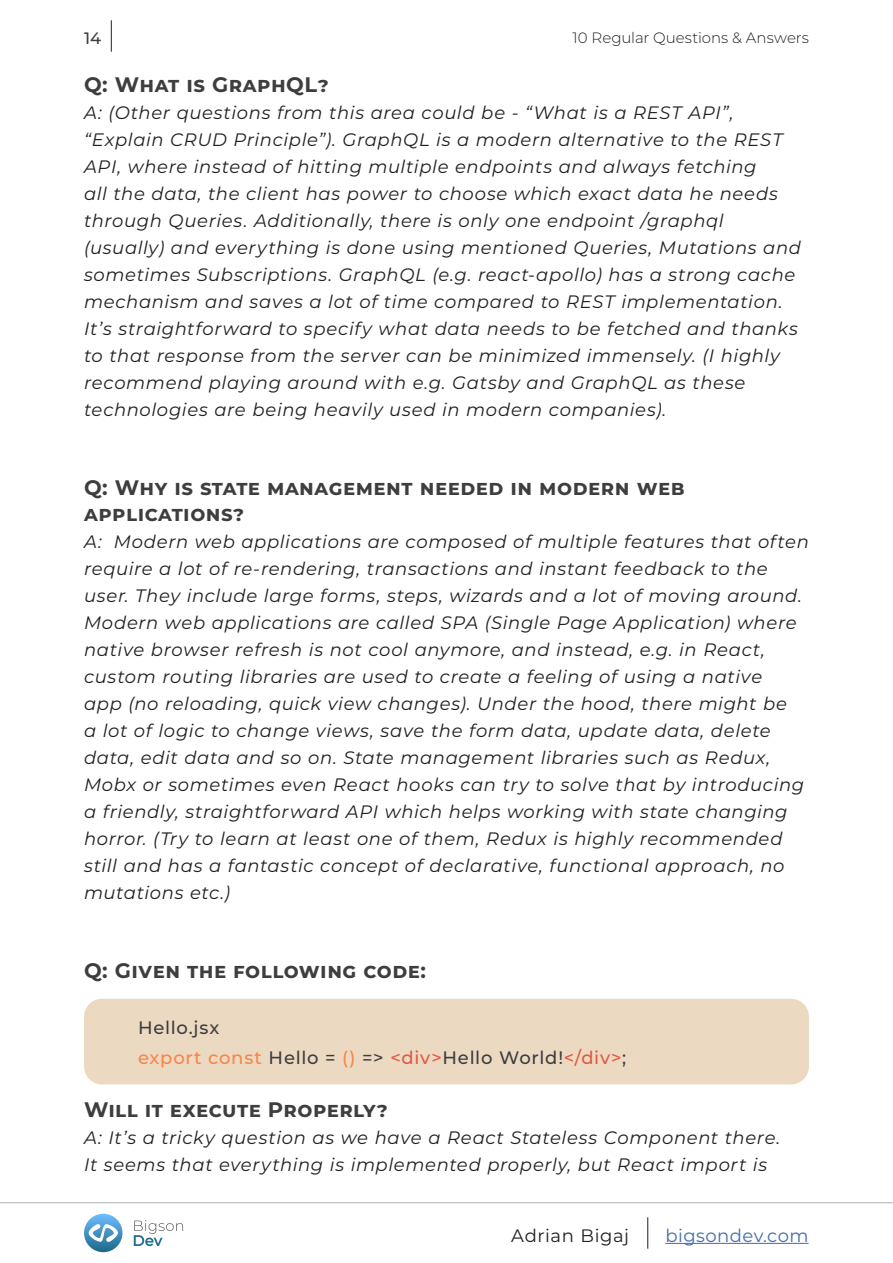
<style>
.page{position:relative;width:893px;height:1263px;background:#fff}
.page>*{position:absolute;margin:0;border:0;box-sizing:border-box;transform-origin:0 0}
.pytanie_spis{font:700 21px/26.2px "Montserrat";letter-spacing:.025em;color:#3e3e3f}
.tytuł_pytania{font:700 21px "Montserrat";letter-spacing:.02em;color:#3e3e3f}
.bez_dzielenia{font:italic 18px/27px "Montserrat";letter-spacing:.035em;color:#231f20}
.tytuł_pytania-2{font:italic 18px/27px "Montserrat";letter-spacing:.035em;color:#231f20}
.bez_dzielenia-2{font:500 18px "Montserrat";letter-spacing:.04em;color:#3e3e3f}
.t1{font:18px "Montserrat";letter-spacing:.025em;color:#436da8}
.t2{font:18px "Montserrat";letter-spacing:.035em;color:#231f20}
.t3{font:500 16.5px "Montserrat";color:#3e3e3f}
.t4{font:300 15px "Montserrat";letter-spacing:-.005em;color:#231f20}
.s1{color:#f5874b}
.s2{color:#df5a43}
</style>
<div class="page">
<div style="left:84px;top:1214px;width:38px;height:38px;background:linear-gradient(to bottom,#6ebdff,#216c8b);border-radius:19px"></div>
<svg style="left:89px;top:1224px;width:29px;height:18px"></svg>
<svg style="left:134px;top:1220px;width:49px;height:26px"></svg>
<hr style="left:665px;top:1243px;width:143px;height:1px;background:#436da8">
<hr style="left:0;top:1203px;width:892px;height:1px;background:#aeb3b2">
<hr style="left:111px;top:20px;width:1px;height:32px;background:#231f20">
<hr style="left:647px;top:1217px;width:1px;height:32px;background:#231f20">
<div style="left:84px;top:999px;width:724px;height:85px;background:#ecd9c2;border-radius:18px"></div>
<p class="t3" style="left:84px;top:27px;width:19px">14</p>
<p class="t4" style="left:572px;top:27px;width:238px">10 Regular Questions &amp; Answers</p>
<p class="pytanie_spis" style="left:84px;top:71px;width:246px">Q: What is GraphQL?</p>
<p class="bez_dzielenia" style="left:84px;top:99px;width:718px">A: (Other questions from this area could be - “What is a REST API”, “Explain CRUD Principle”). GraphQL is a modern alternative to the REST API, where instead of hitting multiple endpoints and always fetching<br>all the data, the client has power to choose which exact data he needs through Queries. Additionally, there is only one endpoint /graphql (usually) and everything is done using mentioned Queries, Mutations and sometimes Subscriptions. GraphQL (e.g. react-apollo) has a strong cache mechanism and saves a lot of time compared to REST implementation.<br>It’s straightforward to specify what data needs to be fetched and thanks to that response from the server can be minimized immensely. (I highly recommend playing around with e.g. Gatsby and GraphQL as these technologies are being heavily used in modern companies).</p>
<p class="pytanie_spis" style="left:84px;top:473px;width:602px">Q: Why is state management needed in modern web applications?</p>
<p class="bez_dzielenia" style="left:84px;top:528px;width:726px">A: Modern web applications are composed of multiple features that often require a lot of re-rendering, transactions and instant feedback to the user. They include large forms, steps, wizards and a lot of moving around.<br>Modern web applications are called SPA (Single Page Application) where native browser refresh is not cool anymore, and instead, e.g. in React, custom routing libraries are used to create a feeling of using a native<br>app (no reloading, quick view changes). Under the hood, there might be<br>a lot of logic to change views, save the form data, update data, delete data, edit data and so on. State management libraries such as Redux, Mobx or sometimes even React hooks can try to solve that by introducing a friendly, straightforward API which helps working with state changing horror. (Try to learn at least one of them, Redux is highly recommended still and has a fantastic concept of declarative, functional approach, no mutations etc.)</p>
<p class="pytanie_spis" style="left:84px;top:956px;width:343px">Q: Given the following code:</p>
<p class="bez_dzielenia-2" style="left:138px;top:1015px;width:83px">Hello.jsx</p>
<p class="bez_dzielenia-2" style="left:138px;top:1045px;width:489px"><span class="s1">export const</span> Hello = <span class="s1">()</span> =&gt; <span class="s2">&lt;div&gt;</span>Hello World!<span class="s2">&lt;/div&gt;</span>;</p>
<p class="tytuł_pytania" style="left:84px;top:1094px;width:305px">Will it execute Properly?</p>
<p class="tytuł_pytania-2" style="left:84px;top:1123px;width:697px">A: It’s a tricky question as we have a React Stateless Component there.<br>It seems that everything is implemented properly, but React import is</p>
<p class="t2" style="left:511px;top:1223px;width:120px">Adrian Bigaj</p>
<p class="t1" style="left:665px;top:1223px;width:145px">bigsondev.com</p>
</div>
